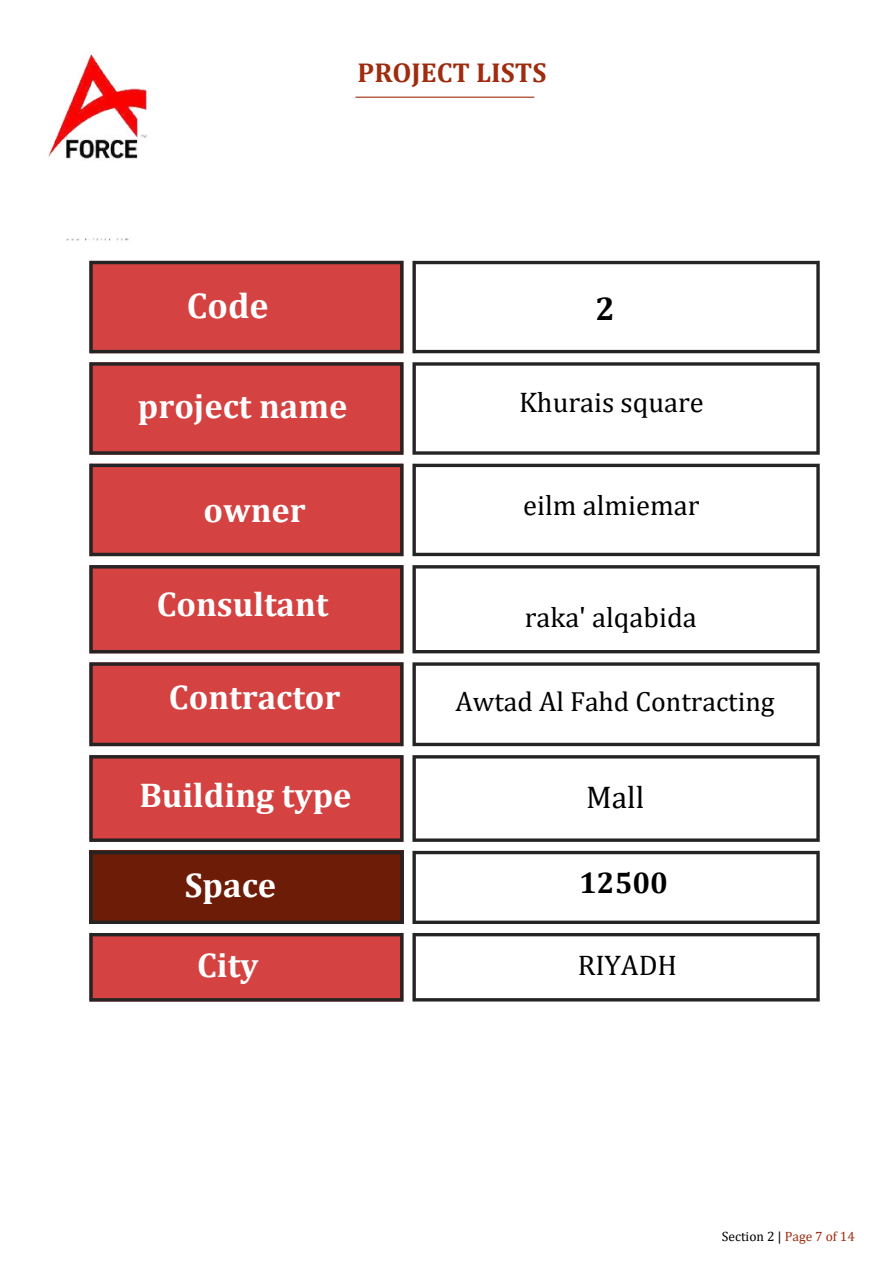
<style>
.page{position:relative;width:894px;height:1264px;background:#fff}
.page>*{position:absolute;margin:0;border:0;box-sizing:border-box;transform-origin:0 0}
.t1{font:700 36px "Cambria";color:#fff}
.t2{font:700 34.5px "Cambria";color:#fff}
.t3{font:700 33px "Cambria";color:#000}
.t4{font:31.5px "Cambria";color:#000}
.t5{font:700 30px "Cambria";color:#000}
.t6{font:28.5px "Cambria";color:#000}
.t7{font:27.75px "Cambria";color:#000}
.t8{font:700 27.45px "Cambria";color:#9f2c0f}
.t9{font:13.5px "Cambria";color:#000}
.s1{color:#9f2c0f}
</style>
<div class="page">
<img style="left:48px;top:52px;width:198px;height:209px">
<hr style="left:355px;top:97px;width:179px;height:1px;background:#9f2c0f">
<svg style="left:89px;top:264px;width:314px;height:734px;background:#d65454"></svg>
<div style="left:89px;top:850px;width:314px;height:74px;background:#6d1c08"></div>
<hr style="left:93px;top:998px;width:307px;height:3px;background:#242424">
<hr style="left:93px;top:933px;width:307px;height:3px;background:#242424">
<svg style="left:89px;top:933px;width:4px;height:68px"></svg>
<hr style="left:400px;top:933px;width:3px;height:68px;background:#242424">
<svg style="left:93px;top:920px;width:307px;height:4px"></svg>
<svg style="left:93px;top:850px;width:307px;height:4px"></svg>
<svg style="left:89px;top:850px;width:4px;height:74px"></svg>
<hr style="left:400px;top:850px;width:3px;height:74px;background:#242424">
<hr style="left:93px;top:838px;width:307px;height:3px;background:#242424">
<hr style="left:93px;top:755px;width:307px;height:3px;background:#242424">
<svg style="left:89px;top:755px;width:4px;height:86px"></svg>
<hr style="left:400px;top:755px;width:3px;height:86px;background:#242424">
<svg style="left:93px;top:742px;width:307px;height:4px"></svg>
<hr style="left:93px;top:662px;width:307px;height:3px;background:#242424">
<svg style="left:89px;top:662px;width:4px;height:84px"></svg>
<hr style="left:400px;top:662px;width:3px;height:84px;background:#242424">
<hr style="left:93px;top:650px;width:307px;height:3px;background:#242424">
<hr style="left:93px;top:565px;width:307px;height:3px;background:#242424">
<svg style="left:89px;top:565px;width:4px;height:88px"></svg>
<hr style="left:400px;top:565px;width:3px;height:88px;background:#242424">
<svg style="left:93px;top:552px;width:307px;height:4px"></svg>
<svg style="left:93px;top:463px;width:307px;height:4px"></svg>
<svg style="left:89px;top:463px;width:4px;height:93px"></svg>
<hr style="left:400px;top:463px;width:3px;height:93px;background:#242424">
<hr style="left:93px;top:451px;width:307px;height:3px;background:#242424">
<hr style="left:93px;top:362px;width:307px;height:3px;background:#242424">
<svg style="left:89px;top:362px;width:4px;height:92px"></svg>
<hr style="left:400px;top:362px;width:3px;height:92px;background:#242424">
<hr style="left:93px;top:350px;width:307px;height:3px;background:#242424">
<hr style="left:93px;top:261px;width:307px;height:3px;background:#242424">
<svg style="left:89px;top:261px;width:4px;height:92px"></svg>
<hr style="left:400px;top:261px;width:3px;height:92px;background:#242424">
<hr style="left:416px;top:998px;width:400px;height:3px;background:#242424">
<hr style="left:416px;top:933px;width:400px;height:3px;background:#242424">
<svg style="left:412px;top:933px;width:4px;height:68px"></svg>
<hr style="left:816px;top:933px;width:3px;height:68px;background:#242424">
<svg style="left:416px;top:920px;width:400px;height:4px;background:#454545"></svg>
<svg style="left:416px;top:850px;width:400px;height:4px;background:#535353"></svg>
<svg style="left:412px;top:850px;width:4px;height:74px"></svg>
<hr style="left:816px;top:850px;width:3px;height:74px;background:#242424">
<hr style="left:416px;top:838px;width:400px;height:3px;background:#242424">
<hr style="left:416px;top:755px;width:400px;height:3px;background:#242424">
<svg style="left:412px;top:755px;width:4px;height:86px"></svg>
<hr style="left:816px;top:755px;width:3px;height:86px;background:#242424">
<svg style="left:416px;top:742px;width:400px;height:4px;background:#4e4e4e"></svg>
<hr style="left:416px;top:662px;width:400px;height:3px;background:#242424">
<svg style="left:412px;top:662px;width:4px;height:84px"></svg>
<hr style="left:816px;top:662px;width:3px;height:84px;background:#242424">
<hr style="left:416px;top:650px;width:400px;height:3px;background:#242424">
<hr style="left:416px;top:565px;width:400px;height:3px;background:#242424">
<svg style="left:412px;top:565px;width:4px;height:88px"></svg>
<hr style="left:816px;top:565px;width:3px;height:88px;background:#242424">
<svg style="left:416px;top:552px;width:400px;height:4px;background:#4d4d4d"></svg>
<svg style="left:416px;top:463px;width:400px;height:4px;background:#4b4b4b"></svg>
<svg style="left:412px;top:463px;width:4px;height:93px"></svg>
<hr style="left:816px;top:463px;width:3px;height:93px;background:#242424">
<hr style="left:416px;top:451px;width:400px;height:3px;background:#242424">
<hr style="left:416px;top:362px;width:400px;height:3px;background:#242424">
<svg style="left:412px;top:362px;width:4px;height:92px"></svg>
<hr style="left:816px;top:362px;width:3px;height:92px;background:#242424">
<hr style="left:416px;top:350px;width:400px;height:3px;background:#242424">
<hr style="left:416px;top:261px;width:400px;height:3px;background:#242424">
<svg style="left:412px;top:261px;width:4px;height:92px"></svg>
<hr style="left:816px;top:261px;width:3px;height:92px;background:#242424">
<p class="t8" style="left:357px;top:56px;width:190px">PROJECT LISTS</p>
<p class="t1" style="left:187px;top:283px;width:83px">Code</p>
<p class="t3" style="left:595px;top:289px;width:21px">2</p>
<p class="t2" style="left:138px;top:385px;width:211px">project name</p>
<p class="t6" style="left:519px;top:385px;width:186px">Khurais square</p>
<p class="t2" style="left:203px;top:489px;width:104px">owner</p>
<p class="t6" style="left:523px;top:488px;width:178px">eilm almiemar</p>
<p class="t2" style="left:157px;top:582px;width:173px">Consultant</p>
<p class="t6" style="left:524px;top:599px;width:173px">raka' alqabida</p>
<p class="t2" style="left:169px;top:676px;width:173px">Contractor</p>
<p class="t7" style="left:455px;top:684px;width:320px">Awtad Al Fahd Contracting</p>
<p class="t2" style="left:139px;top:774px;width:214px">Building type</p>
<p class="t4" style="left:586px;top:777px;width:60px">Mall</p>
<p class="t2" style="left:185px;top:864px;width:93px">Space</p>
<p class="t5" style="left:579px;top:864px;width:90px">12500</p>
<p class="t2" style="left:197px;top:944px;width:63px">City</p>
<p class="t6" style="left:577px;top:948px;width:101px">RIYADH</p>
<p class="t9" style="left:721px;top:1228px;width:134px">Section 2 | <span class="s1">Page 7 of 14</span></p>
</div>
